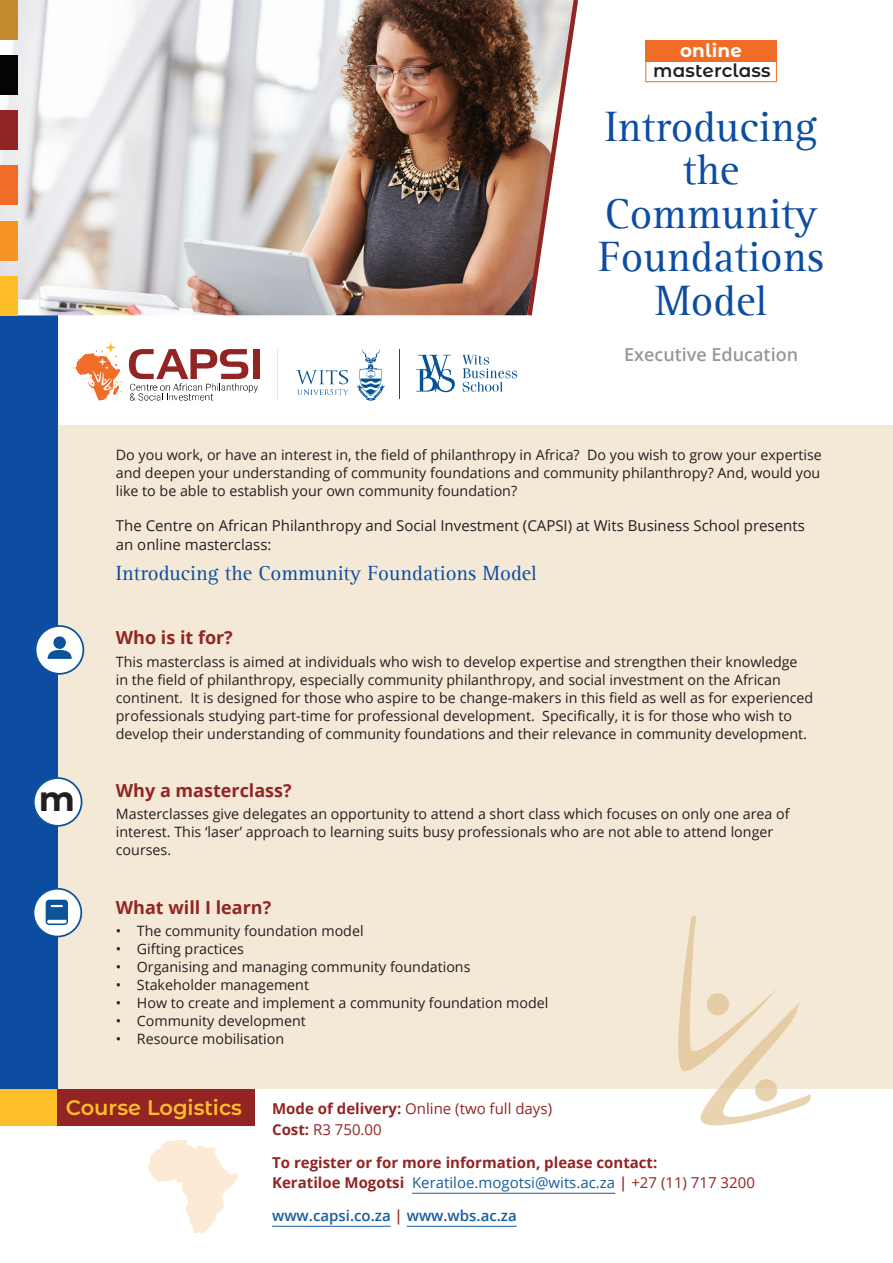
<style>
.page{position:relative;width:893px;height:1263px;background:#fff}
.page>*{position:absolute;margin:0;border:0;box-sizing:border-box;transform-origin:0 0}
.t1{font:43.5px/43.5px "Agfa Rotis Serif";color:#0d4da1;text-align:center}
.t2{font:700 34.5px "Montserrat Alternates";color:#231f20}
.t3{font:21px "Agfa Rotis Serif";color:#0d4da1}
.t4{font:600 21px "Montserrat Alternates";color:#fdbe28}
.t5{font:600 18.45px "Montserrat Alternates";letter-spacing:.01em;color:#231f20}
.t6{font:700 18.45px "Montserrat Alternates";letter-spacing:.01em;color:#fff}
.t7{font:700 18px "Open Sans";color:#922524}
.t8{font:600 18px "Open Sans";color:#989898}
.t9{font:15px/19.5px "Open Sans";color:#231f20}
.t10{font:700 15px/19.5px "Open Sans";color:#922524}
.t11{font:15px/21.1px "Open Sans";color:#922524}
.t12{font:600 15px "Open Sans";color:#175d9e}
.t13{font:14.25px/18px "Open Sans";color:#231f20}
.s1{font-weight:700}
.s2{font-weight:400;color:#175d9e}
.s3{font-weight:600}
.s4{font-weight:400}
.s5{color:#922524}
</style>
<div class="page">
<div style="left:0;top:1086px;width:135px;height:39px;background:#febf29"></div>
<div style="left:57px;top:1089px;width:198px;height:36px;background:#922524"></div>
<div style="left:43px;top:425px;width:850px;height:664px;background:#f4e9d6"></div>
<div style="left:0;top:307px;width:58px;height:782px;background:#0d4da1"></div>
<svg style="left:35px;top:625px;width:49px;height:50px"></svg>
<div style="left:36px;top:627px;width:46px;height:46px;background:#fff;border-radius:50%"></div>
<svg style="left:48px;top:650px;width:24px;height:9px"></svg>
<div style="left:53px;top:636px;width:13px;height:13px;background:#0b549a;border-radius:50%"></div>
<svg style="left:357px;top:349px;width:28px;height:52px"></svg>
<svg style="left:296px;top:370px;width:52px;height:25px"></svg>
<svg style="left:416px;top:355px;width:101px;height:37px"></svg>
<hr style="left:399px;top:350px;width:1px;height:49px;background:#055396">
<hr style="left:277px;top:349px;width:1px;height:52px;background:#e6e7e6">
<div style="left:253px;top:349px;width:7px;height:30px;background:#922524"></div>
<svg style="left:129px;top:349px;width:129px;height:52px"></svg>
<svg style="left:73px;top:342px;width:50px;height:59px"></svg>
<svg style="left:33px;top:888px;width:49px;height:49px"></svg>
<div style="left:34px;top:890px;width:46px;height:46px;background:#fff;border-radius:50%"></div>
<svg style="left:46px;top:900px;width:22px;height:25px"></svg>
<hr style="left:412px;top:1193px;width:203px;height:1px;background:#175d9e">
<hr style="left:272px;top:1226px;width:119px;height:1px;background:#175d9e">
<hr style="left:407px;top:1226px;width:110px;height:1px;background:#175d9e">
<svg style="left:33px;top:777px;width:49px;height:50px"></svg>
<div style="left:35px;top:779px;width:46px;height:46px;background:#fff;border-radius:50%"></div>
<svg style="left:678px;top:916px;width:133px;height:209px"></svg>
<svg style="left:148px;top:1139px;width:90px;height:94px"></svg>
<img style="left:0;top:0;width:524px;height:315px">
<svg style="left:524px;top:0;width:55px;height:316px"></svg>
<div style="left:0;top:0;width:18px;height:40px;background:#c28b2d"></div>
<div style="left:0;top:55px;width:18px;height:40px;background:#040503"></div>
<div style="left:0;top:111px;width:18px;height:39px;background:#922524"></div>
<div style="left:0;top:166px;width:18px;height:39px;background:#f06d28"></div>
<div style="left:0;top:221px;width:18px;height:39px;background:#f79426"></div>
<div style="left:0;top:276px;width:18px;height:40px;background:#fdbe28"></div>
<div style="left:645px;top:61px;width:132px;height:21px;border:1px solid #f06d28"></div>
<div style="left:645px;top:40px;width:132px;height:22px;background:#f06d28"></div>
<p class="t6" style="left:680px;top:37px;width:64px">online</p>
<p class="t5" style="left:653px;top:58px;width:119px">masterclass</p>
<h1 class="t1" style="left:598px;top:106px;width:227px">Introducing the<br>Community<br>Foundations<br>Model</h1>
<p class="t8" style="left:624px;top:342px;width:176px">Executive Education</p>
<p class="t13" style="left:116px;top:446px;width:708px;text-align:justify">Do you work, or have an interest in, the field of philanthropy in Africa? Do you wish to grow your expertise and deepen your understanding of community foundations and community philanthropy? And, would you like to be able to establish your own community foundation?</p>
<p class="t9" style="left:116px;top:515px;width:690px">The Centre on African Philanthropy and Social Investment (CAPSI) at Wits Business School presents an online masterclass:</p>
<h3 class="t3" style="left:116px;top:561px;width:423px">Introducing the Community Foundations Model</h3>
<h2 class="t2" style="left:39px;top:774px;width:38px">m</h2>
<p class="t7" style="left:116px;top:625px;width:119px">Who is it for?</p>
<p class="t13" style="left:116px;top:652px;width:699px">This masterclass is aimed at individuals who wish to develop expertise and strengthen their knowledge in the field of philanthropy, especially community philanthropy, and social investment on the African continent. It is designed for those who aspire to be change-makers in this field as well as for experienced professionals studying part-time for professional development. Specifically, it is for those who wish to develop their understanding of community foundations and their relevance in community development.</p>
<p class="t7" style="left:116px;top:778px;width:177px">Why a masterclass?</p>
<p class="t13" style="left:116px;top:805px;width:675px">Masterclasses give delegates an opportunity to attend a short class which focuses on only one area of interest. This ‘laser’ approach to learning suits busy professionals who are not able to attend longer courses.</p>
<p class="t7" style="left:116px;top:894px;width:157px">What will I learn?</p>
<p class="t13" style="left:116px;top:921px;width:249px">• The community foundation model</p>
<p class="t13" style="left:116px;top:939px;width:130px">• Gifting practices</p>
<p class="t13" style="left:116px;top:957px;width:356px">• Organising and managing community foundations</p>
<p class="t13" style="left:116px;top:975px;width:195px">• Stakeholder management</p>
<p class="t13" style="left:116px;top:993px;width:434px">• How to create and implement a community foundation model</p>
<p class="t13" style="left:116px;top:1011px;width:191px">• Community development</p>
<p class="t13" style="left:116px;top:1029px;width:170px">• Resource mobilisation</p>
<h3 class="t4" style="left:66px;top:1092px;width:178px">Course Logistics</h3>
<p class="t11" style="left:272px;top:1098px;width:281px"><span class="s1">Mode of delivery:</span> Online (two full days)<br><span class="s1">Cost:</span> R3 750.00</p>
<p class="t10" style="left:272px;top:1153px;width:484px">To register or for more information, please contact:<br>Keratiloe Mogotsi <span class="s2">Keratiloe.mogotsi@wits.ac.za</span> <span class="s3">|</span> <span class="s4">+27 (11) 717 3200</span></p>
<p class="t12" style="left:272px;top:1205px;width:246px">www.capsi.co.za <span class="s5">|</span> www.wbs.ac.za</p>
</div>
